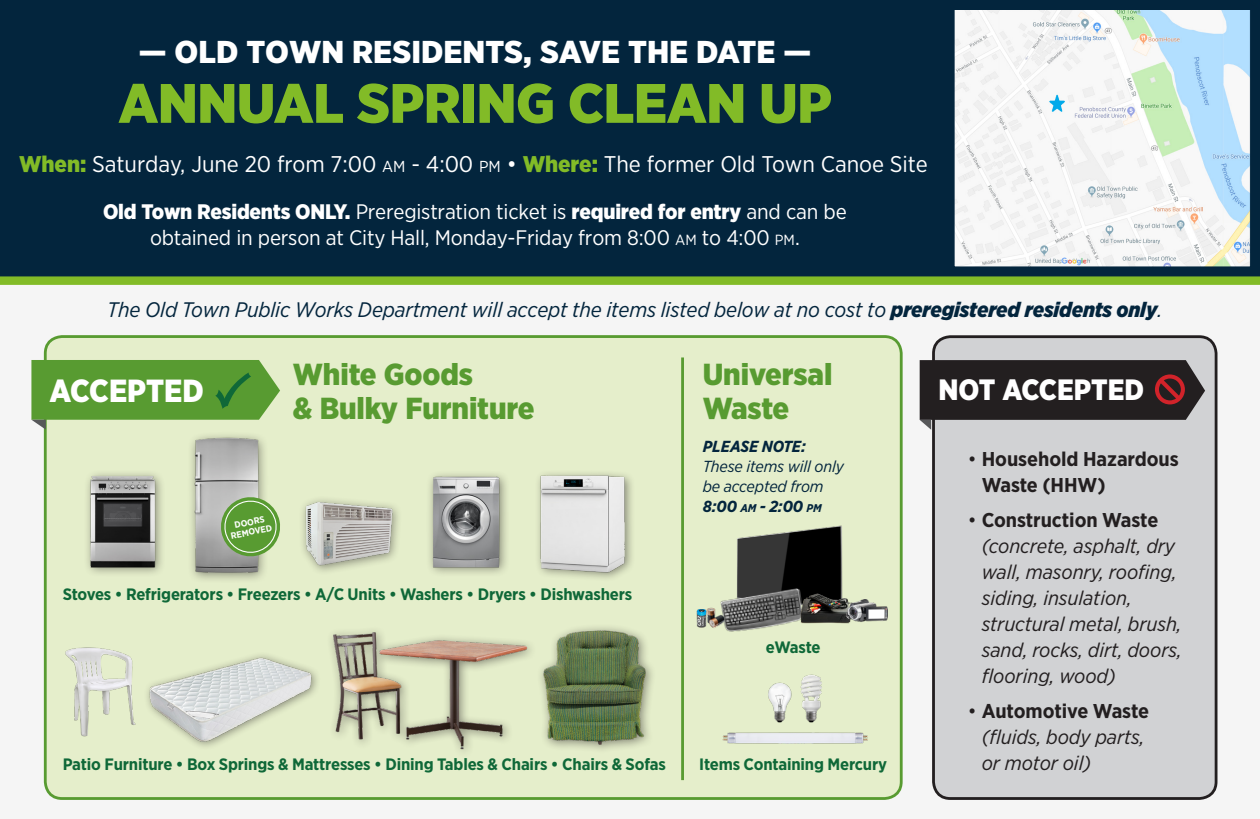
<style>
.page{position:relative;width:1260px;height:819px;background:#fff}
.page>*{position:absolute;margin:0;border:0;box-sizing:border-box;transform-origin:0 0}
.t1{font:900 55.48px "Gotham Narrow";letter-spacing:-.01em;color:#82bb27;scale:1.06 1}
.t2{font:900 32.02px "Gotham Narrow";color:#fff}
.t3{font:900 31.68px "Gotham Narrow";color:#fff;scale:1.06 1}
.t4{font:900 30.45px/33.9px "Gotham Narrow";letter-spacing:-.005em;color:#589b31}
.t5{font:900 29.4px "Gotham Narrow";color:#fff}
.t6{font:22.75px "Gotham Narrow";letter-spacing:-.005em;color:#fff}
.t7{font:21px/26.1px "Gotham Narrow";letter-spacing:-.01em;color:#fff;text-align:center}
.t8{font:italic 21px "Gotham Narrow";letter-spacing:-.01em;color:#03253d}
.t9{font:italic 19.95px/26.1px "Gotham Narrow";letter-spacing:-.005em;color:#231f20}
.t10{font:700 19.95px/26.1px "Gotham Narrow";letter-spacing:-.005em;color:#231f20}
.t11{font:700 16.45px "Gotham Narrow";letter-spacing:-.01em;color:#0f6838}
.t12{font:italic 15.92px/19.9px "Gotham Narrow";letter-spacing:-.01em;color:#03253d}
.t13{font:700 8.92px/10px "Gotham Narrow";color:#fff;text-align:center}
.s1{font-weight:900;color:#82bb27}
.s2{font-size:15.92px}
.s3{font-weight:900}
.s4{font-size:14.7px}
.s5{font-weight:700}
.s6{font-weight:700;font-size:11.2px}
.s7{font-weight:400}
.s8{font-style:normal}
.s9{font-weight:700;font-style:normal}
</style>
<div class="page">
<div style="left:0;top:23px;width:1260px;height:796px;background:#f5f5f5"></div>
<div style="left:0;top:0;width:1260px;height:276px;background:#03253d"></div>
<div style="left:0;top:276px;width:1260px;height:9px;background:#82bb27"></div>
<div style="left:45px;top:337px;width:856px;height:462px;background:#e5eecb;border-radius:17px"></div>
<div style="left:44px;top:335px;width:859px;height:465px;border:3px solid #589b31;border-radius:17px"></div>
<div style="left:934px;top:337px;width:282px;height:462px;background:#d1d2d4;border-radius:17px"></div>
<div style="left:932px;top:335px;width:285px;height:465px;border:3px solid #231f20;border-radius:17px"></div>
<svg style="left:920px;top:360px;width:285px;height:70px"></svg>
<svg style="left:31px;top:360px;width:249px;height:70px"></svg>
<img style="left:330px;top:630px;width:201px;height:122px">
<img style="left:147px;top:656px;width:170px;height:88px">
<img style="left:540px;top:627px;width:110px;height:122px">
<img style="left:302px;top:500px;width:97px;height:69px">
<div style="left:187px;top:431px;width:82px;height:152px;background:#231f20;opacity:.5"></div>
<img style="left:187px;top:432px;width:76px;height:145px">
<div style="left:83px;top:469px;width:83px;height:109px;background:#e0e9c6"></div>
<img style="left:88px;top:474px;width:73px;height:99px">
<div style="left:426px;top:470px;width:84px;height:108px;background:#e0e9c6"></div>
<img style="left:430px;top:474px;width:76px;height:99px">
<div style="left:534px;top:469px;width:101px;height:113px;background:#231f20;opacity:.5"></div>
<img style="left:534px;top:470px;width:101px;height:105px">
<svg style="left:218px;top:495px;width:62px;height:64px;background:#80ad64"></svg>
<img style="left:65px;top:647px;width:71px;height:90px">
<img style="left:696px;top:609px;width:7px;height:19px">
<img style="left:737px;top:525px;width:106px;height:66px">
<img style="left:720px;top:582px;width:86px;height:50px">
<img style="left:789px;top:591px;width:58px;height:36px">
<img style="left:846px;top:599px;width:42px;height:28px">
<img style="left:703px;top:606px;width:24px;height:23px">
<hr style="left:681px;top:357px;width:3px;height:423px;background:#589b31">
<img style="left:722px;top:732px;width:146px;height:12px">
<img style="left:768px;top:674px;width:54px;height:49px">
<img style="left:956px;top:11px;width:293px;height:254px">
<div style="left:954px;top:9px;width:297px;height:258px;border:1px solid #03253d"></div>
<p class="t3" style="left:139px;top:31px;width:636px">— OLD TOWN RESIDENTS, SAVE THE DATE —</p>
<p class="t1" style="left:118px;top:67px;width:675px">ANNUAL SPRING CLEAN UP</p>
<p class="t6" style="left:19px;top:150px;width:910px"><span class="s1">When:</span> Saturday, June 20 from 7:00 <span class="s2">AM</span> - 4:00 <span class="s2">PM</span> • <span class="s1">Where:</span> The former Old Town Canoe Site</p>
<p class="t7" style="left:103px;top:198px;width:745px"><span class="s3">Old Town Residents ONLY.</span> Preregistration ticket is <span class="s3">required for entry</span> and can be obtained in person at City Hall, Monday-Friday from 8:00 <span class="s4">AM</span> to 4:00 <span class="s4">PM</span>.</p>
<p class="t8" style="left:107px;top:297px;width:1057px">The Old Town Public Works Department will accept the items listed below at no cost to <span class="s3">preregistered residents only</span>.</p>
<p class="t4" style="left:293px;top:357px;width:243px">White Goods<br>&amp; Bulky Furniture</p>
<p class="t4" style="left:703px;top:357px;width:131px">Universal</p>
<p class="t2" style="left:50px;top:370px;width:156px">ACCEPTED</p>
<p class="t5" style="left:939px;top:371px;width:207px">NOT ACCEPTED</p>
<p class="t4" style="left:703px;top:391px;width:88px">Waste</p>
<p class="t13" style="left:228px;top:521px;width:43px;rotate:-11deg">DOORS<br>REMOVED</p>
<p class="t11" style="left:63px;top:583px;width:571px">Stoves • Refrigerators • Freezers • A/C Units • Washers • Dryers • Dishwashers</p>
<p class="t12" style="left:703px;top:436px;width:143px"><span class="s5">PLEASE NOTE:<br></span>These items will only be accepted from<br><span class="s5">8:00</span> <span class="s6">AM</span> <span class="s5">- 2:00</span> <span class="s6">PM</span></p>
<p class="t11" style="left:766px;top:637px;width:56px">eWaste</p>
<p class="t10" style="left:982px;top:446px;width:199px;text-indent:-14px"><span class="s7">•</span> Household Hazardous<br>Waste (HHW)</p>
<p class="t9" style="left:982px;top:506px;width:202px;text-indent:-14px"><span class="s8">•</span> <span class="s9">Construction Waste </span>(concrete, asphalt, dry wall, masonry, roofing, siding, insulation, structural metal, brush, sand, rocks, dirt, doors, flooring, wood)</p>
<p class="t9" style="left:968px;top:697px;width:183px;text-align:center"><span class="s8">•</span> <span class="s9">Automotive Waste </span>(fluids, body parts,</p>
<p class="t11" style="left:63px;top:754px;width:605px">Patio Furniture • Box Springs &amp; Mattresses • Dining Tables &amp; Chairs • Chairs &amp; Sofas</p>
<p class="t9" style="left:982px;top:749px;width:111px">or motor oil)</p>
<p class="t11" style="left:699px;top:754px;width:189px">Items Containing Mercury</p>
</div>
